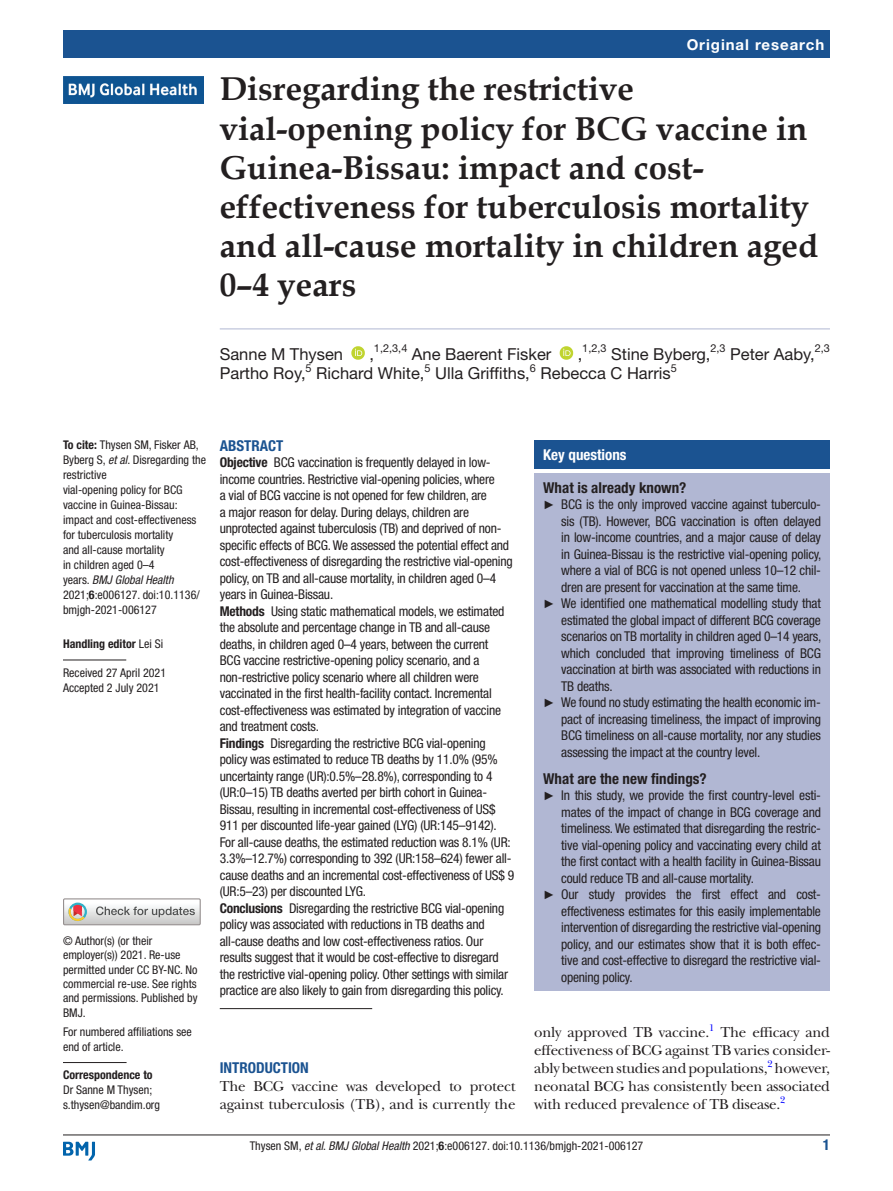
<style>
.page{position:relative;width:893px;height:1191px;background:#fff}
.page>*{position:absolute;margin:0;border:0;box-sizing:border-box;transform-origin:0 0}
.t1{font:700 33px/39px "Book Antiqua";color:#231f20}
.t2{font:16.5px "Helvetica Neue LT Std";color:#231f20}
.t3{font:15px/18px "New Baskerville";letter-spacing:-.015em;color:#231f20;text-align:justify}
.t4{font:700 condensed 15px "Helvetica Neue LT Std";color:#231f20}
.t5{font:700 condensed 15px "Helvetica Neue LT Std";color:#1b5391}
.t6{font:700 15px "Helvetica Neue LT Std";letter-spacing:.065em;color:#fff}
.t7{font:700 condensed 15px "Helvetica Neue LT Std";color:#fff}
.t8{font:condensed 13.5px/16.5px "Helvetica Neue LT Std";letter-spacing:-.015em;color:#231f20}
.t9{font:condensed 12px/15px "Helvetica Neue LT Std";color:#231f20}
.t10{font:700 condensed 12px "Helvetica Neue LT Std";color:#231f20}
.t11{font:10.95px "Helvetica Neue LT Std";color:#231f20}
.t12{font:9.9px "New Baskerville";color:#00f}
.s1{font-weight:700}
.s2{font-style:italic}
.s3{font-weight:400}
.s4{font-family:"Arial";font-stretch:normal;font-size:12px}
</style>
<div class="page">
<hr style="left:63px;top:1134px;width:767px;height:1px;background:#231f20">
<svg style="left:63px;top:1141px;width:32px;height:19px"></svg>
<div style="left:63px;top:898px;width:138px;height:27px;border:1px solid #969090"></div>
<svg style="left:64px;top:899px;width:136px;height:25px"></svg>
<hr style="left:220px;top:328px;width:610px;height:1px;background:#b1b7d3">
<svg style="left:351px;top:346px;width:14px;height:14px"></svg>
<svg style="left:560px;top:346px;width:13px;height:14px"></svg>
<div style="left:63px;top:31px;width:767px;height:27px;background:#1b5391"></div>
<hr style="left:63px;top:659px;width:63px;height:1px;background:#231f20">
<hr style="left:63px;top:1062px;width:64px;height:1px;background:#231f20">
<img style="left:63px;top:77px;width:141px;height:27px">
<hr style="left:220px;top:1008px;width:152px;height:1px;background:#231f20">
<div style="left:534px;top:440px;width:296px;height:29px;background:#1b5391"></div>
<div style="left:534px;top:473px;width:296px;height:517px;background:#b1b7d3"></div>
<p class="t6" style="left:687px;top:35px;width:139px">Original research</p>
<h1 class="t1" style="left:220px;top:70px;width:600px">Disregarding the restrictive vial-opening policy for BCG vaccine in<br>Guinea-Bissau: impact and cost&shy;effectiveness for tuberculosis mortality and all-cause mortality in children aged<br>0–4 years</h1>
<p class="t11" style="left:374px;top:342px;width:35px">1,2,3,4</p>
<p class="t2" style="left:412px;top:344px;width:141px">Ane Baerent Fisker</p>
<p class="t11" style="left:582px;top:342px;width:26px">1,2,3</p>
<p class="t2" style="left:611px;top:344px;width:101px">Stine Byberg,</p>
<p class="t11" style="left:710px;top:342px;width:17px">2,3</p>
<p class="t2" style="left:730px;top:344px;width:86px">Peter Aaby,</p>
<p class="t11" style="left:815px;top:342px;width:17px">2,3</p>
<p class="t2" style="left:220px;top:344px;width:125px">Sanne M Thysen</p>
<p class="t2" style="left:369px;top:344px;width:6px">,</p>
<p class="t2" style="left:578px;top:344px;width:6px">,</p>
<p class="t2" style="left:220px;top:363px;width:87px">Partho Roy,</p>
<p class="t11" style="left:306px;top:361px;width:8px">5</p>
<p class="t2" style="left:316px;top:363px;width:110px">Richard White,</p>
<p class="t11" style="left:424px;top:361px;width:8px">5</p>
<p class="t2" style="left:435px;top:363px;width:96px">Ulla Griffiths,</p>
<p class="t11" style="left:530px;top:361px;width:8px">6</p>
<p class="t2" style="left:541px;top:363px;width:132px">Rebecca C Harris</p>
<p class="t11" style="left:671px;top:361px;width:8px">5</p>
<p class="t9" style="left:63px;top:437px;width:145px"><span class="s1">To cite:</span> Thysen SM, Fisker AB,<br>Byberg S, <span class="s2">et al</span>. Disregarding the restrictive<br>vial-opening policy for BCG vaccine in Guinea-Bissau: impact and cost-effectiveness for tuberculosis mortality<br>and all-cause mortality<br>in children aged 0–4<br>years. <span class="s2">BMJ Global Health<br></span>2021;<span class="s1">6</span>:e006127. doi:10.1136/ bmjgh-2021-006127</p>
<p class="t10" style="left:63px;top:636px;width:102px">Handling editor <span class="s3">Lei Si</span></p>
<p class="t9" style="left:63px;top:665px;width:105px">Received 27 April 2021<br>Accepted 2 July 2021</p>
<p class="t9" style="left:63px;top:933px;width:136px;line-height:14.4px">© Author(s) (or their employer(s)) 2021. Re-use permitted under CC BY-NC. No commercial re-use. See rights and permissions. Published by<br>BMJ.</p>
<p class="t9" style="left:63px;top:1024px;width:130px">For numbered affiliations see end of article.</p>
<p class="t10" style="left:63px;top:1067px;width:91px">Correspondence to</p>
<p class="t9" style="left:63px;top:1082px;width:99px">Dr Sanne M Thysen; s.thysen@bandim.org</p>
<p class="t5" style="left:220px;top:436px;width:65px">ABSTRACT</p>
<p class="t8" style="left:220px;top:454px;width:296px"><span class="s1">Objective</span> BCG vaccination is frequently delayed in low&shy;income countries. Restrictive vial-opening policies, where<br>a vial of BCG vaccine is not opened for few children, are<br>a major reason for delay. During delays, children are unprotected against tuberculosis (TB) and deprived of non&shy;specific effects of BCG. We assessed the potential effect and cost-effectiveness of disregarding the restrictive vial-opening policy, on TB and all-cause mortality, in children aged 0–4 years in Guinea-Bissau.<br><span class="s1">Methods</span> Using static mathematical models, we estimated the absolute and percentage change in TB and all-cause deaths, in children aged 0–4 years, between the current<br>BCG vaccine restrictive-opening policy scenario, and a non-restrictive policy scenario where all children were vaccinated in the first health-facility contact. Incremental cost-effectiveness was estimated by integration of vaccine and treatment costs.<br><span class="s1">Findings</span> Disregarding the restrictive BCG vial-opening policy was estimated to reduce TB deaths by 11.0% (95% uncertainty range (UR):0.5%–28.8%), corresponding to 4 (UR:0–15) TB deaths averted per birth cohort in Guinea-Bissau, resulting in incremental cost-effectiveness of US$ 911 per discounted life-year gained (LYG) (UR:145–9142).<br>For all-cause deaths, the estimated reduction was 8.1% (UR:<br>3.3%–12.7%) corresponding to 392 (UR:158–624) fewer all&shy;cause deaths and an incremental cost-effectiveness of US$ 9 (UR:5–23) per discounted LYG.<br><span class="s1">Conclusions</span> Disregarding the restrictive BCG vial-opening policy was associated with reductions in TB deaths and all-cause deaths and low cost-effectiveness ratios. Our results suggest that it would be cost-effective to disregard the restrictive vial-opening policy. Other settings with similar practice are also likely to gain from disregarding this policy.</p>
<p class="t5" style="left:220px;top:1059px;width:91px">INTRODUCTION</p>
<p class="t3" style="left:220px;top:1077px;width:297px">The BCG vaccine was developed to protect against tuberculosis (TB), and is currently the</p>
<p class="t7" style="left:543px;top:445px;width:85px">Key questions</p>
<p class="t4" style="left:543px;top:478px;width:145px">What is already known?</p>
<p class="t8" style="left:543px;top:496px;width:279px"><span class="s4">►</span> BCG is the only improved vaccine against tuberculo-</p>
<p class="t8" style="left:561px;top:512px;width:261px">sis (TB). However, BCG vaccination is often delayed</p>
<p class="t8" style="left:561px;top:529px;width:261px">in low-income countries, and a major cause of delay</p>
<p class="t8" style="left:561px;top:545px;width:262px">in Guinea-Bissau is the restrictive vial-opening policy,</p>
<p class="t8" style="left:561px;top:562px;width:261px">where a vial of BCG is not opened unless 10–12 chil-</p>
<p class="t8" style="left:561px;top:578px;width:241px">dren are present for vaccination at the same time.</p>
<p class="t8" style="left:543px;top:595px;width:279px"><span class="s4">►</span> We identified one mathematical modelling study that</p>
<p class="t8" style="left:561px;top:611px;width:261px">estimated the global impact of different BCG coverage</p>
<p class="t8" style="left:561px;top:628px;width:262px">scenarios on TB mortality in children aged 0–14 years,</p>
<p class="t8" style="left:561px;top:644px;width:261px">which concluded that improving timeliness of BCG</p>
<p class="t8" style="left:561px;top:661px;width:261px">vaccination at birth was associated with reductions in</p>
<p class="t8" style="left:561px;top:677px;width:53px">TB deaths.</p>
<p class="t8" style="left:543px;top:694px;width:279px"><span class="s4">►</span> We found no study estimating the health economic im-</p>
<p class="t8" style="left:561px;top:710px;width:261px">pact of increasing timeliness, the impact of improving</p>
<p class="t8" style="left:561px;top:727px;width:261px">BCG timeliness on all-cause mortality, nor any studies</p>
<p class="t8" style="left:561px;top:743px;width:201px">assessing the impact at the country level.</p>
<p class="t4" style="left:543px;top:769px;width:165px">What are the new findings?</p>
<p class="t8" style="left:543px;top:787px;width:279px"><span class="s4">►</span> In this study, we provide the first country-level esti-</p>
<p class="t8" style="left:561px;top:803px;width:261px">mates of the impact of change in BCG coverage and</p>
<p class="t8" style="left:561px;top:820px;width:261px">timeliness. We estimated that disregarding the restric-</p>
<p class="t8" style="left:561px;top:836px;width:261px">tive vial-opening policy and vaccinating every child at</p>
<p class="t8" style="left:561px;top:853px;width:261px">the first contact with a health facility in Guinea-Bissau</p>
<p class="t8" style="left:561px;top:869px;width:194px">could reduce TB and all-cause mortality.</p>
<p class="t8" style="left:543px;top:886px;width:279px"><span class="s4">►</span> Our study provides the first effect and cost-</p>
<p class="t8" style="left:561px;top:902px;width:261px">effectiveness estimates for this easily implementable</p>
<p class="t8" style="left:561px;top:919px;width:261px">intervention of disregarding the restrictive vial-opening</p>
<p class="t8" style="left:561px;top:935px;width:261px">policy, and our estimates show that it is both effec-</p>
<p class="t8" style="left:561px;top:952px;width:261px">tive and cost-effective to disregard the restrictive vial-</p>
<p class="t8" style="left:561px;top:968px;width:73px">opening policy.</p>
<p class="t3" style="left:534px;top:1023px;width:177px">only approved TB vaccine.</p>
<p class="t12" style="left:709px;top:1021px;width:7px">1</p>
<p class="t3" style="left:534px;top:1023px;width:297px;text-indent:186px">The efficacy and effectiveness of BCG against TB varies consider&shy;ably between studies and populations,</p>
<p class="t12" style="left:767px;top:1057px;width:7px">2</p>
<p class="t3" style="left:534px;top:1059px;width:297px;text-indent:240px">however, neonatal BCG has consistently been associated with reduced prevalence of TB disease.<sup>2</sup></p>
<p class="t9" style="left:250px;top:1137px;width:395px">Thysen SM, <span class="s2">et al</span>. <span class="s2">BMJ Global Health</span> 2021;<span class="s1">6</span>:e006127. doi:10.1136/bmjgh-2021-006127</p>
<p class="t5" style="left:823px;top:1135px;width:9px">1</p>
</div>
